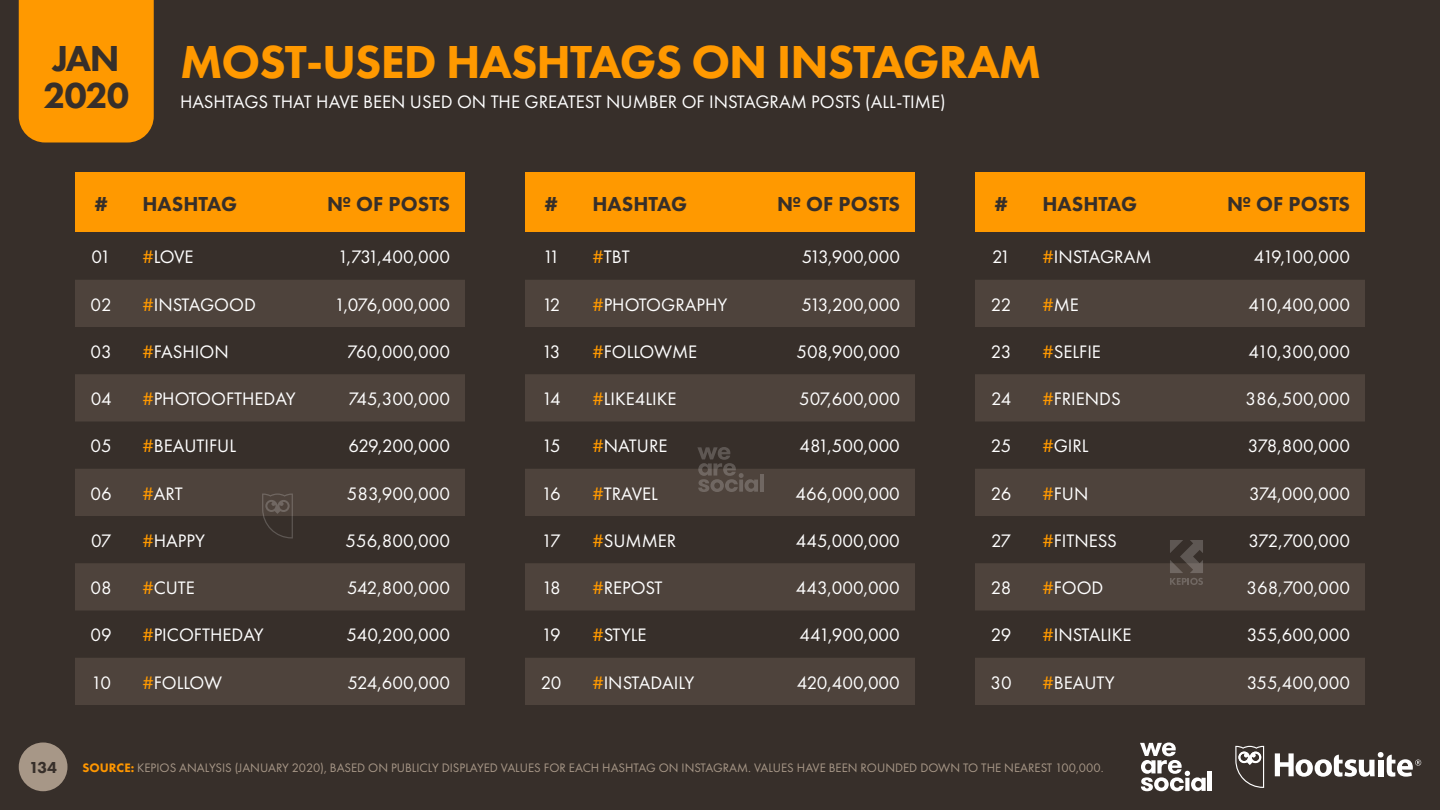
<style>
.page{position:relative;width:1440px;height:810px;background:#372f2a}
.page>*{position:absolute;margin:0;border:0;box-sizing:border-box;transform-origin:0 0}
.t1{font:800 48px "Futura PT";letter-spacing:-.02em;color:#f90}
.t2{font:800 37.5px/37.5px "Futura PT";letter-spacing:-.035em;color:#372f2a}
.t3{font:800 21px "Futura PT";color:#372f2a}
.t4{font:18.75px "Futura PT";color:#fff}
.t5{font:18.75px "Futura PT";letter-spacing:-.03em;color:#fff}
.t6{font:18.75px "Futura PT";letter-spacing:-.025em;color:#fff}
.t7{font:800 16.5px "Futura PT";color:#372f2a}
.t8{font:12.75px "Futura PT";color:#a79787}
.s1{color:#f90}
.s2{font-weight:800;color:#ff9700}
</style>
<div class="page">
<div style="left:19px;top:742px;width:49px;height:49px;background:#a79787;border-radius:50%"></div>
<svg style="left:1275px;top:752px;width:146px;height:25px"></svg>
<svg style="left:1235px;top:746px;width:29px;height:42px"></svg>
<svg style="left:1140px;top:743px;width:66px;height:48px"></svg>
<hr style="left:1208px;top:772px;width:4px;height:19px;background:#fff">
<div style="left:19px;top:0;width:135px;height:142px;background:#f90"></div>
<div style="left:75px;top:172px;width:390px;height:60px;background:#f90"></div>
<div style="left:975px;top:172px;width:390px;height:60px;background:#f90"></div>
<div style="left:525px;top:172px;width:390px;height:60px;background:#f90"></div>
<svg style="left:75px;top:280px;width:390px;height:425px;fill:#4e433c"></svg>
<svg style="left:975px;top:280px;width:390px;height:425px;fill:#4e433c"></svg>
<svg style="left:525px;top:280px;width:390px;height:425px;fill:#4e433c"></svg>
<svg style="left:697px;top:447px;width:61px;height:45px"></svg>
<hr style="left:760px;top:474px;width:4px;height:18px;background:#706762">
<svg style="left:1170px;top:540px;width:33px;height:45px"></svg>
<svg style="left:262px;top:494px;width:31px;height:44px"></svg>
<h2 class="t2" style="left:43px;top:39px;width:87px">JAN<br>2020</h2>
<h1 class="t1" style="left:180px;top:32px;width:863px">MOST-USED HASHTAGS ON INSTAGRAM</h1>
<p class="t4" style="left:180px;top:91px;width:767px">HASHTAGS THAT HAVE BEEN USED ON THE GREATEST NUMBER OF INSTAGRAM POSTS (ALL-TIME)</p>
<p class="t3" style="left:95px;top:190px;width:14px">#</p>
<p class="t3" style="left:142px;top:190px;width:96px">HASHTAG</p>
<p class="t3" style="left:327px;top:190px;width:124px">№ OF POSTS</p>
<p class="t3" style="left:545px;top:190px;width:14px">#</p>
<p class="t3" style="left:592px;top:190px;width:96px">HASHTAG</p>
<p class="t3" style="left:777px;top:190px;width:124px">№ OF POSTS</p>
<p class="t3" style="left:995px;top:190px;width:14px">#</p>
<p class="t3" style="left:1042px;top:190px;width:96px">HASHTAG</p>
<p class="t3" style="left:1227px;top:190px;width:124px">№ OF POSTS</p>
<p class="t4" style="left:92px;top:246px;width:21px">01</p>
<p class="t4" style="left:142px;top:246px;width:53px"><span class="s1">#</span>LOVE</p>
<p class="t4" style="left:338px;top:246px;width:114px">1,731,400,000</p>
<p class="t4" style="left:91px;top:293px;width:23px">02</p>
<p class="t4" style="left:142px;top:293px;width:115px"><span class="s1">#</span>INSTAGOOD</p>
<p class="t4" style="left:334px;top:293px;width:117px">1,076,000,000</p>
<p class="t4" style="left:91px;top:340px;width:23px">03</p>
<p class="t4" style="left:142px;top:340px;width:88px"><span class="s1">#</span>FASHION</p>
<p class="t4" style="left:347px;top:340px;width:104px">760,000,000</p>
<p class="t4" style="left:91px;top:388px;width:22px">04</p>
<p class="t4" style="left:142px;top:388px;width:155px"><span class="s1">#</span>PHOTOOFTHEDAY</p>
<p class="t4" style="left:349px;top:388px;width:103px">745,300,000</p>
<p class="t4" style="left:91px;top:435px;width:23px">05</p>
<p class="t4" style="left:142px;top:435px;width:95px"><span class="s1">#</span>BEAUTIFUL</p>
<p class="t4" style="left:348px;top:435px;width:103px">629,200,000</p>
<p class="t4" style="left:91px;top:482px;width:23px">06</p>
<p class="t4" style="left:142px;top:482px;width:42px"><span class="s1">#</span>ART</p>
<p class="t4" style="left:347px;top:482px;width:105px">583,900,000</p>
<p class="t4" style="left:91px;top:529px;width:22px">07</p>
<p class="t4" style="left:142px;top:529px;width:64px"><span class="s1">#</span>HAPPY</p>
<p class="t4" style="left:346px;top:529px;width:106px">556,800,000</p>
<p class="t4" style="left:91px;top:577px;width:23px">08</p>
<p class="t4" style="left:142px;top:577px;width:54px"><span class="s1">#</span>CUTE</p>
<p class="t4" style="left:347px;top:577px;width:104px">542,800,000</p>
<p class="t4" style="left:91px;top:624px;width:23px">09</p>
<p class="t4" style="left:142px;top:624px;width:123px"><span class="s1">#</span>PICOFTHEDAY</p>
<p class="t4" style="left:347px;top:624px;width:105px">540,200,000</p>
<p class="t4" style="left:91px;top:671px;width:22px">10</p>
<p class="t4" style="left:142px;top:671px;width:81px"><span class="s1">#</span>FOLLOW</p>
<p class="t4" style="left:347px;top:671px;width:104px">524,600,000</p>
<p class="t4" style="left:992px;top:246px;width:20px">21</p>
<p class="t4" style="left:1043px;top:246px;width:111px"><span class="s1">#</span>INSTAGRAM</p>
<p class="t5" style="left:1254px;top:246px;width:98px">419,100,000</p>
<p class="t4" style="left:991px;top:293px;width:22px">22</p>
<p class="t4" style="left:1043px;top:293px;width:38px"><span class="s1">#</span>ME</p>
<p class="t4" style="left:1249px;top:293px;width:103px">410,400,000</p>
<p class="t4" style="left:991px;top:340px;width:22px">23</p>
<p class="t4" style="left:1043px;top:340px;width:60px"><span class="s1">#</span>SELFIE</p>
<p class="t4" style="left:1249px;top:340px;width:103px">410,300,000</p>
<p class="t4" style="left:991px;top:388px;width:22px">24</p>
<p class="t4" style="left:1043px;top:388px;width:80px"><span class="s1">#</span>FRIENDS</p>
<p class="t4" style="left:1246px;top:388px;width:106px">386,500,000</p>
<p class="t4" style="left:991px;top:435px;width:22px">25</p>
<p class="t4" style="left:1043px;top:435px;width:48px"><span class="s1">#</span>GIRL</p>
<p class="t4" style="left:1248px;top:435px;width:104px">378,800,000</p>
<p class="t4" style="left:991px;top:482px;width:22px">26</p>
<p class="t4" style="left:1043px;top:482px;width:47px"><span class="s1">#</span>FUN</p>
<p class="t4" style="left:1249px;top:482px;width:102px">374,000,000</p>
<p class="t4" style="left:991px;top:529px;width:22px">27</p>
<p class="t4" style="left:1043px;top:529px;width:76px"><span class="s1">#</span>FITNESS</p>
<p class="t6" style="left:1248px;top:529px;width:103px">372,700,000</p>
<p class="t4" style="left:991px;top:577px;width:22px">28</p>
<p class="t4" style="left:1043px;top:577px;width:63px"><span class="s1">#</span>FOOD</p>
<p class="t4" style="left:1247px;top:577px;width:105px">368,700,000</p>
<p class="t4" style="left:991px;top:624px;width:22px">29</p>
<p class="t4" style="left:1043px;top:624px;width:90px"><span class="s1">#</span>INSTALIKE</p>
<p class="t4" style="left:1247px;top:624px;width:105px">355,600,000</p>
<p class="t4" style="left:991px;top:671px;width:23px">30</p>
<p class="t4" style="left:1043px;top:671px;width:74px"><span class="s1">#</span>BEAUTY</p>
<p class="t4" style="left:1247px;top:671px;width:105px">355,400,000</p>
<p class="t4" style="left:543px;top:246px;width:19px">11</p>
<p class="t4" style="left:593px;top:246px;width:39px"><span class="s1">#</span>TBT</p>
<p class="t4" style="left:802px;top:246px;width:100px">513,900,000</p>
<p class="t4" style="left:542px;top:293px;width:20px">12</p>
<p class="t4" style="left:593px;top:293px;width:136px"><span class="s1">#</span>PHOTOGRAPHY</p>
<p class="t4" style="left:802px;top:293px;width:100px">513,200,000</p>
<p class="t4" style="left:542px;top:340px;width:20px">13</p>
<p class="t4" style="left:593px;top:340px;width:106px"><span class="s1">#</span>FOLLOWME</p>
<p class="t4" style="left:796px;top:340px;width:105px">508,900,000</p>
<p class="t4" style="left:542px;top:388px;width:20px">14</p>
<p class="t4" style="left:592px;top:388px;width:85px"><span class="s1">#</span>LIKE4LIKE</p>
<p class="t4" style="left:799px;top:388px;width:102px">507,600,000</p>
<p class="t4" style="left:542px;top:435px;width:20px">15</p>
<p class="t4" style="left:592px;top:435px;width:76px"><span class="s1">#</span>NATURE</p>
<p class="t4" style="left:800px;top:435px;width:102px">481,500,000</p>
<p class="t4" style="left:542px;top:482px;width:21px">16</p>
<p class="t4" style="left:592px;top:482px;width:67px"><span class="s1">#</span>TRAVEL</p>
<p class="t4" style="left:796px;top:482px;width:106px">466,000,000</p>
<p class="t4" style="left:542px;top:529px;width:21px">17</p>
<p class="t4" style="left:592px;top:529px;width:85px"><span class="s1">#</span>SUMMER</p>
<p class="t4" style="left:796px;top:529px;width:106px">445,000,000</p>
<p class="t4" style="left:542px;top:577px;width:20px">18</p>
<p class="t4" style="left:592px;top:577px;width:72px"><span class="s1">#</span>REPOST</p>
<p class="t4" style="left:796px;top:577px;width:106px">443,000,000</p>
<p class="t4" style="left:542px;top:624px;width:21px">19</p>
<p class="t4" style="left:592px;top:624px;width:56px"><span class="s1">#</span>STYLE</p>
<p class="t4" style="left:800px;top:624px;width:102px">441,900,000</p>
<p class="t4" style="left:541px;top:671px;width:22px">20</p>
<p class="t4" style="left:592px;top:671px;width:104px"><span class="s1">#</span>INSTADAILY</p>
<p class="t4" style="left:797px;top:671px;width:104px">420,400,000</p>
<p class="t7" style="left:29px;top:757px;width:30px">134</p>
<p class="t8" style="left:82px;top:760px;width:1023px"><span class="s2">SOURCE:</span> KEPIOS ANALYSIS (JANUARY 2020), BASED ON PUBLICLY DISPLAYED VALUES FOR EACH HASHTAG ON INSTAGRAM. VALUES HAVE BEEN ROUNDED DOWN TO THE NEAREST 100,000.</p>
</div>
